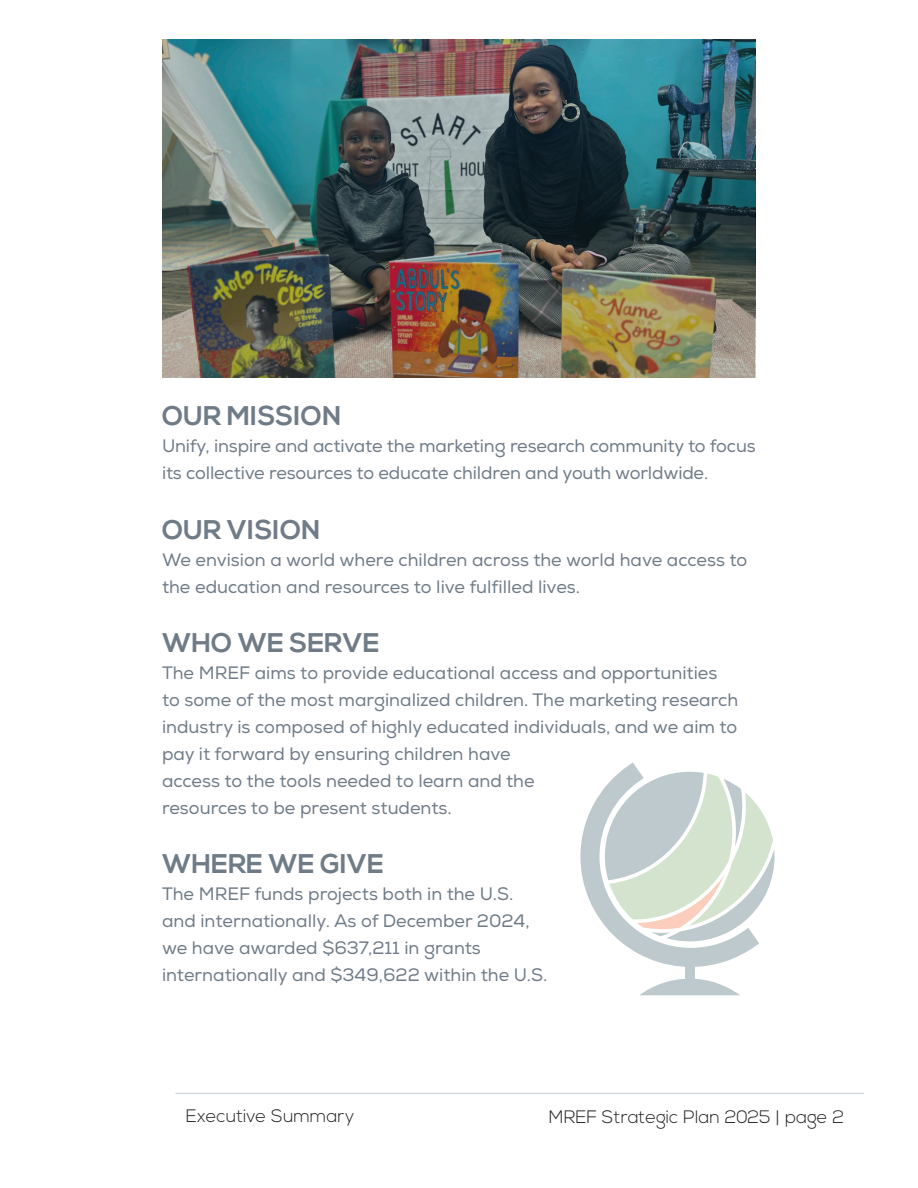
<style>
.page{position:relative;width:918px;height:1188px;background:#fff}
.page>*{position:absolute;margin:0;border:0;box-sizing:border-box;transform-origin:0 0}
.t1{font:700 27px "Nexa";color:#6f7c88}
.t2{font:18px/27px "Nexa";color:#6f7c88}
.t3{font:300 18px "Nexa";color:#231f20}
</style>
<div class="page">
<hr style="left:176px;top:1093px;width:688px;height:1px;background:#244a58">
<svg style="left:580px;top:762px;width:195px;height:205px"></svg>
<svg style="left:640px;top:979px;width:100px;height:16px"></svg>
<div style="left:685px;top:961px;width:10px;height:26px;background:#bdc9cd"></div>
<img style="left:163px;top:39px;width:592px;height:339px">
<p class="t1" style="left:162px;top:400px;width:181px">OUR MISSION</p>
<p class="t2" style="left:162px;top:433px;width:595px">Unify, inspire and activate the marketing research community to focus its collective resources to educate children and youth worldwide.</p>
<p class="t1" style="left:162px;top:514px;width:160px">OUR VISION</p>
<p class="t2" style="left:162px;top:546px;width:587px">We envision a world where children across the world have access to the education and resources to live fulfilled lives.</p>
<p class="t1" style="left:162px;top:627px;width:219px">WHO WE SERVE</p>
<p class="t2" style="left:162px;top:660px;width:578px">The MREF aims to provide educational access and opportunities to some of the most marginalized children. The marketing research industry is composed of highly educated individuals, and we aim to pay it forward by ensuring children have<br>access to the tools needed to learn and the<br>resources to be present students.</p>
<p class="t1" style="left:162px;top:849px;width:223px">WHERE WE GIVE</p>
<p class="t2" style="left:162px;top:881px;width:387px">The MREF funds projects both in the U.S. and internationally. As of December 2024, we have awarded $637,211 in grants internationally and $349,622 within the U.S.</p>
<p class="t3" style="left:186px;top:1106px;width:170px">Executive Summary</p>
<p class="t3" style="left:549px;top:1106px;width:297px">MREF Strategic Plan 2025 | page 2</p>
</div>
